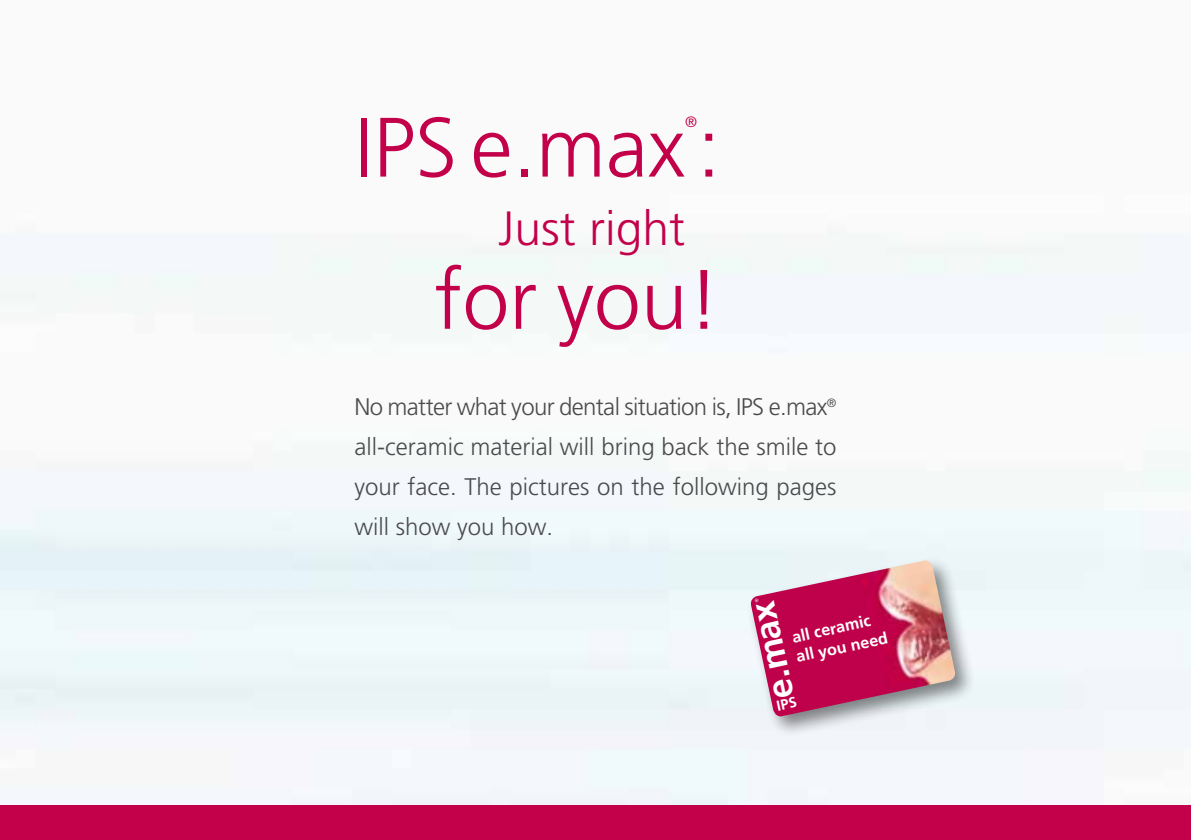
<style>
.page{position:relative;width:1191px;height:840px;background:#fff}
.page>*{position:absolute;margin:0;border:0;box-sizing:border-box;transform-origin:0 0}
.t1{font:300 84px "Frutiger";color:#c3004a}
.t2{font:300 48px "Frutiger";color:#c3004a}
.t3{font:700 35.6px "Frutiger";color:#fff}
.t4{font:300 24px/40px "Frutiger";color:#4b4b4d;text-align:justify}
.t5{font:700 16.2px/20px "Frutiger";color:#fff}
.t6{font:300 15px "Frutiger";color:#c3004a}
</style>
<div class="page">
<div style="left:0;top:805px;width:1191px;height:34px;background:#c3004a"></div>
<div style="left:745px;top:554px;width:230px;height:181px;background:#000;opacity:.47"></div>
<img style="left:750px;top:560px;width:206px;height:156px">
<svg style="left:776px;top:696px;width:21px;height:14px"></svg>
<svg style="left:754px;top:598px;width:5px;height:4px"></svg>
<p class="t6" style="left:685px;top:113px;width:13px">®</p>
<h1 class="t1" style="left:354px;top:100px;width:367px">IPS e.max:</h1>
<h2 class="t2" style="left:498px;top:201px;width:188px">Just right</h2>
<h1 class="t1" style="left:434px;top:252px;width:287px">for you!</h1>
<p class="t4" style="left:354px;top:387px;width:483px">No matter what your dental situation is, IPS e.max<sup>® </sup>all-ceramic material will bring back the smile to your face. The pictures on the following pages will show you how.</p>
<h3 class="t3" style="left:761px;top:702px;width:101px;rotate:-102deg">e.max</h3>
<p class="t5" style="left:790px;top:627px;width:95px;rotate:-12deg">all ceramic all you need</p>
</div>
